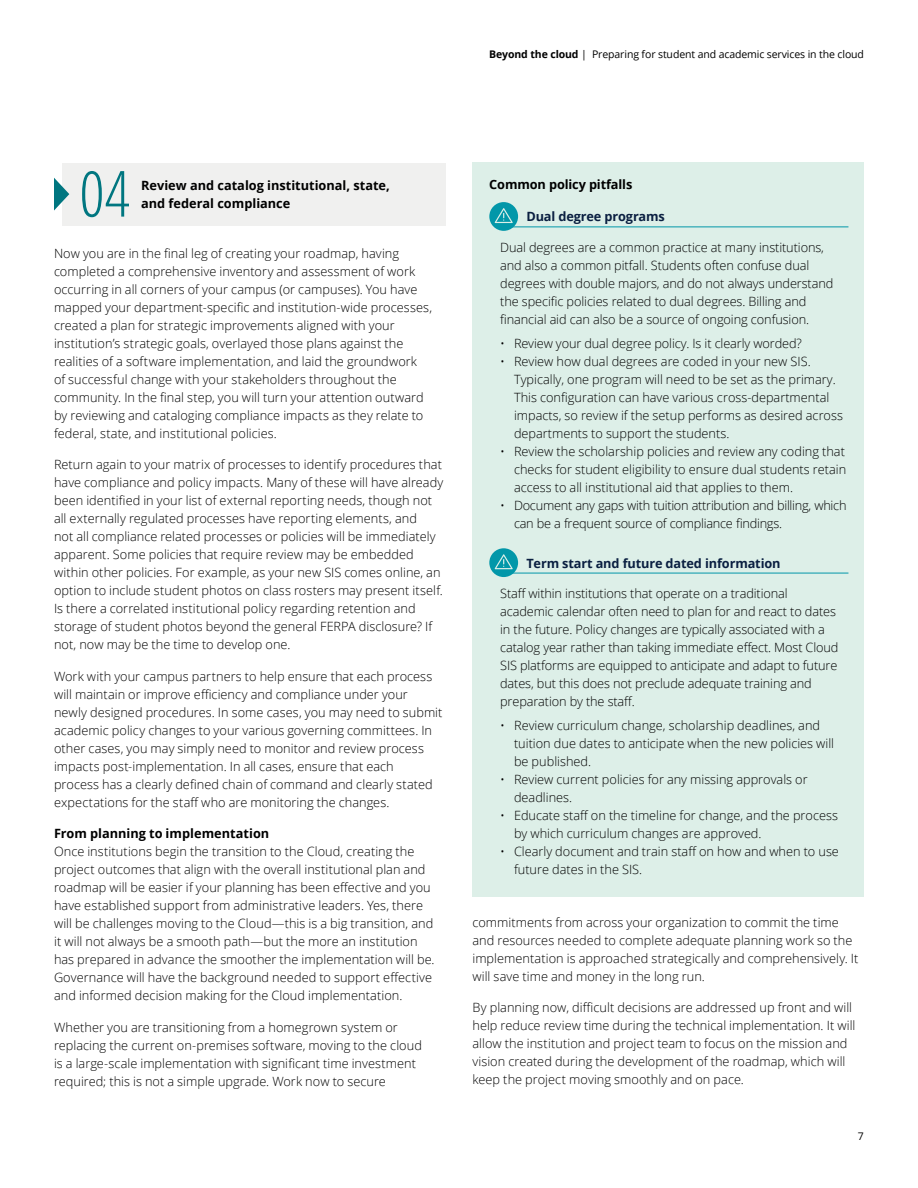
<style>
.page{position:relative;width:918px;height:1188px;background:#fff}
.page>*{position:absolute;margin:0;border:0;box-sizing:border-box;transform-origin:0 0}
.t1{font:300 condensed 63px "Open Sans";color:#007680}
.t2{font:300 12.75px/18px "Open Sans";color:#000}
.t3{font:700 12.75px/18px "Open Sans";color:#000}
.t4{font:300 12.75px/18px "Open Sans";letter-spacing:-.02em;color:#000}
.t5{font:700 12.75px "Open Sans";letter-spacing:-.01em;color:#0a1f41}
.t6{font:10.5px "Open Sans";letter-spacing:-.01em;color:#000}
.s1{font-weight:700}
</style>
<div class="page">
<div style="left:62px;top:163px;width:384px;height:63px;background:#f0f0ef"></div>
<svg style="left:54px;top:178px;width:15px;height:33px"></svg>
<div style="left:472px;top:162px;width:392px;height:734px;background:#ddefe8"></div>
<svg style="left:489px;top:202px;width:29px;height:29px"></svg>
<svg style="left:489px;top:548px;width:29px;height:29px"></svg>
<hr style="left:504px;top:227px;width:344px;height:1px;background:#0297a9">
<hr style="left:504px;top:573px;width:344px;height:1px;background:#0297a9">
<p class="t6" style="left:489px;top:47px;width:376px"><span class="s1">Beyond the cloud</span> | Preparing for student and academic services in the cloud</p>
<h1 class="t1" style="left:79px;top:151px;width:52px">04</h1>
<p class="t3" style="left:141px;top:176px;width:250px">Review and catalog institutional, state, and federal compliance</p>
<p class="t2" style="left:54px;top:244px;width:380px">Now you are in the final leg of creating your roadmap, having completed a comprehensive inventory and assessment of work occurring in all corners of your campus (or campuses). You have mapped your department-specific and institution-wide processes, created a plan for strategic improvements aligned with your institution’s strategic goals, overlayed those plans against the realities of a software implementation, and laid the groundwork<br>of successful change with your stakeholders throughout the community. In the final step, you will turn your attention outward by reviewing and cataloging compliance impacts as they relate to federal, state, and institutional policies.</p>
<p class="t2" style="left:54px;top:455px;width:391px">Return again to your matrix of processes to identify procedures that have compliance and policy impacts. Many of these will have already been identified in your list of external reporting needs, though not all externally regulated processes have reporting elements, and<br>not all compliance related processes or policies will be immediately apparent. Some policies that require review may be embedded within other policies. For example, as your new SIS comes online, an option to include student photos on class rosters may present itself.<br>Is there a correlated institutional policy regarding retention and storage of student photos beyond the general FERPA disclosure? If not, now may be the time to develop one.</p>
<p class="t2" style="left:54px;top:667px;width:390px">Work with your campus partners to help ensure that each process will maintain or improve efficiency and compliance under your newly designed procedures. In some cases, you may need to submit academic policy changes to your various governing committees. In other cases, you may simply need to monitor and review process impacts post-implementation. In all cases, ensure that each<br>process has a clearly defined chain of command and clearly stated expectations for the staff who are monitoring the changes.</p>
<p class="t3" style="left:54px;top:824px;width:217px">From planning to implementation</p>
<p class="t2" style="left:54px;top:842px;width:382px">Once institutions begin the transition to the Cloud, creating the project outcomes that align with the overall institutional plan and roadmap will be easier if your planning has been effective and you have established support from administrative leaders. Yes, there will be challenges moving to the Cloud—this is a big transition, and it will not always be a smooth path—but the more an institution has prepared in advance the smoother the implementation will be.<br>Governance will have the background needed to support effective and informed decision making for the Cloud implementation.</p>
<p class="t2" style="left:54px;top:1018px;width:369px">Whether you are transitioning from a homegrown system or replacing the current on-premises software, moving to the cloud is a large-scale implementation with significant time investment required; this is not a simple upgrade. Work now to secure</p>
<p class="t3" style="left:489px;top:175px;width:145px">Common policy pitfalls</p>
<p class="t5" style="left:526px;top:208px;width:140px">Dual degree programs</p>
<p class="t2" style="left:500px;top:238px;width:335px">Dual degrees are a common practice at many institutions, and also a common pitfall. Students often confuse dual degrees with double majors, and do not always understand the specific policies related to dual degrees. Billing and financial aid can also be a source of ongoing confusion.</p>
<p class="t2" style="left:500px;top:334px;width:303px">• Review your dual degree policy. Is it clearly worded?</p>
<p class="t2" style="left:514px;top:352px;width:330px;text-indent:-14px">• Review how dual degrees are coded in your new SIS.<br>Typically, one program will need to be set as the primary.<br>This configuration can have various cross-departmental impacts, so review if the setup performs as desired across departments to support the students.</p>
<p class="t2" style="left:514px;top:442px;width:334px;text-align:justify;text-indent:-14px">• Review the scholarship policies and review any coding that checks for student eligibility to ensure dual students retain access to all institutional aid that applies to them.</p>
<p class="t4" style="left:514px;top:496px;width:334px;text-indent:-14px">• Document any gaps with tuition attribution and billing, which can be a frequent source of compliance findings.</p>
<p class="t5" style="left:526px;top:554px;width:256px">Term start and future dated information</p>
<p class="t2" style="left:500px;top:584px;width:340px">Staff within institutions that operate on a traditional academic calendar often need to plan for and react to dates in the future. Policy changes are typically associated with a catalog year rather than taking immediate effect. Most Cloud SIS platforms are equipped to anticipate and adapt to future dates, but this does not preclude adequate training and preparation by the staff.</p>
<p class="t2" style="left:514px;top:716px;width:322px;text-indent:-14px">• Review curriculum change, scholarship deadlines, and tuition due dates to anticipate when the new policies will be published.</p>
<p class="t2" style="left:514px;top:770px;width:295px;text-indent:-14px">• Review current policies for any missing approvals or deadlines.</p>
<p class="t2" style="left:514px;top:806px;width:326px;text-indent:-14px">• Educate staff on the timeline for change, and the process by which curriculum changes are approved.</p>
<p class="t2" style="left:514px;top:842px;width:326px;text-indent:-14px">• Clearly document and train staff on how and when to use future dates in the SIS.</p>
<p class="t2" style="left:473px;top:913px;width:387px">commitments from across your organization to commit the time and resources needed to complete adequate planning work so the implementation is approached strategically and comprehensively. It will save time and money in the long run.</p>
<p class="t2" style="left:473px;top:998px;width:384px">By planning now, difficult decisions are addressed up front and will help reduce review time during the technical implementation. It will allow the institution and project team to focus on the mission and vision created during the development of the roadmap, which will keep the project moving smoothly and on pace.</p>
<p class="t6" style="left:858px;top:1129px;width:8px">7</p>
</div>
